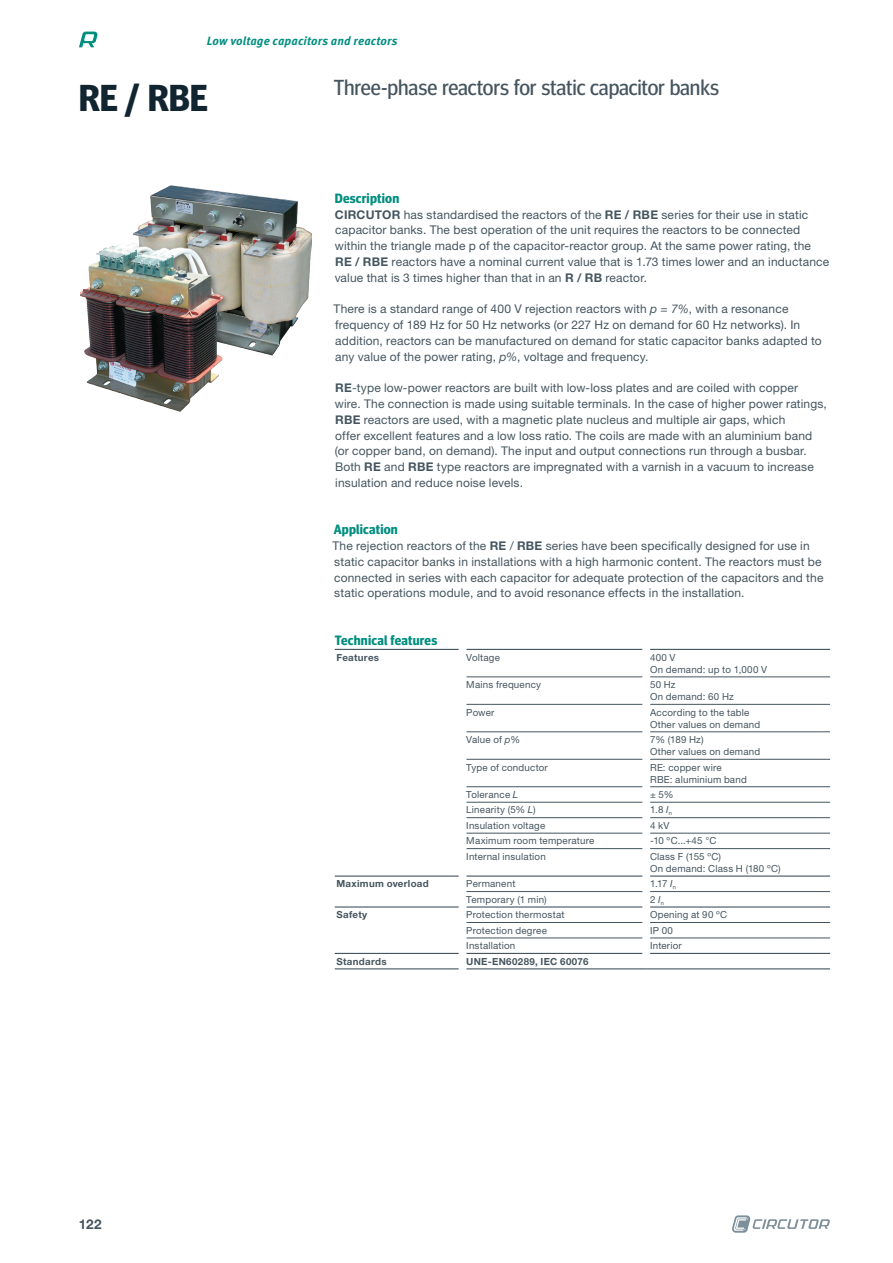
<style>
.page{position:relative;width:893px;height:1263px;background:#fff}
.page>*{position:absolute;margin:0;border:0;box-sizing:border-box;transform-origin:0 0}
.t1{font:700 37.5px "Meta Head OT";color:#112530}
.t2{font:21.75px "Meta Head OT";letter-spacing:-.005em;color:#45555f}
.t3{font:700 13.5px "Meta Head OT";letter-spacing:.015em;color:#008e7f}
.t4{font:700 13.5px "Helvetica Neue LT Std";color:#45555f}
.t5{font:12px/15.8px "Helvetica Neue LT Std";letter-spacing:.015em;color:#45555f}
.t6{font:italic 700 12px "Meta Pro";letter-spacing:.01em;color:#008e7f}
.t7{font:9.75px/12px "Helvetica Neue LT Std";letter-spacing:.02em;color:#45555f}
.t8{font:700 9.75px "Helvetica Neue LT Std";letter-spacing:.03em;color:#45555f}
.s1{font-weight:700}
.s2{font-style:italic}
</style>
<div class="page">
<svg style="left:79px;top:32px;width:19px;height:15px"></svg>
<svg style="left:732px;top:1215px;width:98px;height:18px"></svg>
<img style="left:80px;top:186px;width:231px;height:226px">
<hr style="left:335px;top:649px;width:124px;height:1px;background:#45555f">
<hr style="left:466px;top:649px;width:177px;height:1px;background:#45555f">
<hr style="left:650px;top:649px;width:180px;height:1px;background:#45555f">
<hr style="left:466px;top:677px;width:177px;height:1px;background:#45555f">
<hr style="left:650px;top:677px;width:180px;height:1px;background:#45555f">
<hr style="left:466px;top:704px;width:177px;height:1px;background:#45555f">
<hr style="left:650px;top:704px;width:180px;height:1px;background:#45555f">
<hr style="left:466px;top:731px;width:177px;height:1px;background:#45555f">
<hr style="left:650px;top:731px;width:180px;height:1px;background:#45555f">
<hr style="left:466px;top:759px;width:177px;height:1px;background:#45555f">
<hr style="left:650px;top:759px;width:180px;height:1px;background:#45555f">
<hr style="left:466px;top:786px;width:177px;height:1px;background:#45555f">
<hr style="left:650px;top:786px;width:180px;height:1px;background:#45555f">
<hr style="left:466px;top:802px;width:177px;height:1px;background:#45555f">
<hr style="left:650px;top:802px;width:180px;height:1px;background:#45555f">
<hr style="left:466px;top:817px;width:177px;height:1px;background:#45555f">
<hr style="left:650px;top:817px;width:180px;height:1px;background:#45555f">
<hr style="left:466px;top:833px;width:177px;height:1px;background:#45555f">
<hr style="left:650px;top:833px;width:180px;height:1px;background:#45555f">
<hr style="left:466px;top:848px;width:177px;height:1px;background:#45555f">
<hr style="left:650px;top:848px;width:180px;height:1px;background:#45555f">
<hr style="left:335px;top:875px;width:124px;height:2px;background:#45555f">
<hr style="left:466px;top:875px;width:177px;height:2px;background:#45555f">
<hr style="left:650px;top:875px;width:180px;height:2px;background:#45555f">
<hr style="left:466px;top:891px;width:177px;height:1px;background:#45555f">
<hr style="left:650px;top:891px;width:180px;height:1px;background:#45555f">
<hr style="left:335px;top:906px;width:124px;height:1px;background:#45555f">
<hr style="left:466px;top:906px;width:177px;height:1px;background:#45555f">
<hr style="left:650px;top:906px;width:180px;height:1px;background:#45555f">
<hr style="left:466px;top:922px;width:177px;height:1px;background:#45555f">
<hr style="left:650px;top:922px;width:180px;height:1px;background:#45555f">
<hr style="left:466px;top:938px;width:177px;height:1px;background:#45555f">
<hr style="left:650px;top:938px;width:180px;height:1px;background:#45555f">
<hr style="left:335px;top:953px;width:124px;height:1px;background:#45555f">
<hr style="left:466px;top:953px;width:177px;height:1px;background:#45555f">
<hr style="left:650px;top:953px;width:180px;height:1px;background:#45555f">
<hr style="left:335px;top:968px;width:124px;height:1px;background:#45555f">
<hr style="left:466px;top:968px;width:180px;height:1px;background:#45555f">
<hr style="left:646px;top:968px;width:184px;height:1px;background:#45555f">
<p class="t6" style="left:207px;top:32px;width:192px">Low voltage capacitors and reactors</p>
<h2 class="t2" style="left:334px;top:74px;width:387px">Three-phase reactors for static capacitor banks</h2>
<h1 class="t1" style="left:79px;top:75px;width:130px">RE / RBE</h1>
<p class="t3" style="left:335px;top:190px;width:66px">Description</p>
<p class="t5" style="left:335px;top:206px;width:496px"><span class="s1">CIRCUTOR</span> has standardised the reactors of the <span class="s1">RE / RBE</span> series for their use in static capacitor banks. The best operation of the unit requires the reactors to be connected within the triangle made p of the capacitor-reactor group. At the same power rating, the <span class="s1">RE / RBE</span> reactors have a nominal current value that is 1.73 times lower and an inductance value that is 3 times higher than that in an <span class="s1">R / RB</span> reactor.</p>
<p class="t5" style="left:334px;top:301px;width:490px">There is a standard range of 400 V rejection reactors with <span class="s2">p = 7%</span>, with a resonance frequency of 189 Hz for 50 Hz networks (or 227 Hz on demand for 60 Hz networks). In addition, reactors can be manufactured on demand for static capacitor banks adapted to any value of the power rating, <span class="s2">p%</span>, voltage and frequency.</p>
<p class="t5" style="left:335px;top:380px;width:494px"><span class="s1">RE</span>-type low-power reactors are built with low-loss plates and are coiled with copper<br>wire. The connection is made using suitable terminals. In the case of higher power ratings, <span class="s1">RBE</span> reactors are used, with a magnetic plate nucleus and multiple air gaps, which<br>offer excellent features and a low loss ratio. The coils are made with an aluminium band (or copper band, on demand). The input and output connections run through a busbar.<br>Both <span class="s1">RE</span> and <span class="s1">RBE</span> type reactors are impregnated with a varnish in a vacuum to increase insulation and reduce noise levels.</p>
<p class="t3" style="left:334px;top:522px;width:66px">Application</p>
<p class="t5" style="left:332px;top:538px;width:492px">The rejection reactors of the <span class="s1">RE</span> / <span class="s1">RBE</span> series have been specifically designed for use in static capacitor banks in installations with a high harmonic content. The reactors must be connected in series with each capacitor for adequate protection of the capacitors and the static operations module, and to avoid resonance effects in the installation.</p>
<p class="t4" style="left:79px;top:1216px;width:24px">122</p>
<p class="t3" style="left:335px;top:632px;width:104px">Technical features</p>
<p class="t8" style="left:336px;top:651px;width:44px">Features</p>
<p class="t7" style="left:466px;top:651px;width:35px">Voltage</p>
<p class="t7" style="left:650px;top:651px;width:119px">400 V<br>On demand: up to 1,000 V</p>
<p class="t7" style="left:466px;top:678px;width:76px">Mains frequency</p>
<p class="t7" style="left:650px;top:678px;width:85px">50 Hz<br>On demand: 60 Hz</p>
<p class="t7" style="left:466px;top:706px;width:30px">Power</p>
<p class="t7" style="left:650px;top:706px;width:112px">According to the table<br>Other values on demand</p>
<p class="t7" style="left:466px;top:733px;width:55px">Value of <span class="s2">p</span>%</p>
<p class="t7" style="left:650px;top:733px;width:112px">7% (189 Hz)<br>Other values on demand</p>
<p class="t7" style="left:466px;top:761px;width:83px">Type of conductor</p>
<p class="t7" style="left:650px;top:761px;width:98px">RE: copper wire<br>RBE: aluminium band</p>
<p class="t7" style="left:466px;top:788px;width:54px">Tolerance <span class="s2">L</span></p>
<p class="t7" style="left:650px;top:788px;width:25px">± 5%</p>
<p class="t7" style="left:466px;top:804px;width:71px">Linearity (5% <span class="s2">L</span>)</p>
<p class="t7" style="left:650px;top:804px;width:23px">1.8 <span class="s2">I</span><sub>n</sub></p>
<p class="t7" style="left:466px;top:819px;width:81px">Insulation voltage</p>
<p class="t7" style="left:650px;top:819px;width:21px">4 kV</p>
<p class="t7" style="left:466px;top:835px;width:130px">Maximum room temperature</p>
<p class="t7" style="left:650px;top:835px;width:68px">-10 ºC...+45 °C</p>
<p class="t7" style="left:466px;top:850px;width:81px">Internal insulation</p>
<p class="t7" style="left:650px;top:850px;width:132px">Class F (155 ºC)<br>On demand: Class H (180 ºC)</p>
<p class="t8" style="left:336px;top:878px;width:94px">Maximum overload</p>
<p class="t7" style="left:466px;top:878px;width:51px">Permanent</p>
<p class="t7" style="left:650px;top:878px;width:27px">1.17 <span class="s2">I</span><sub>n</sub></p>
<p class="t7" style="left:466px;top:893px;width:82px">Temporary (1 min)</p>
<p class="t7" style="left:650px;top:893px;width:15px">2 <span class="s2">I</span><sub>n</sub></p>
<p class="t8" style="left:336px;top:909px;width:32px">Safety</p>
<p class="t7" style="left:466px;top:909px;width:100px">Protection thermostat</p>
<p class="t7" style="left:650px;top:909px;width:79px">Opening at 90 ºC</p>
<p class="t7" style="left:466px;top:924px;width:82px">Protection degree</p>
<p class="t7" style="left:650px;top:924px;width:24px">IP 00</p>
<p class="t7" style="left:466px;top:939px;width:50px">Installation</p>
<p class="t7" style="left:650px;top:939px;width:33px">Interior</p>
<p class="t8" style="left:336px;top:955px;width:52px">Standards</p>
<p class="t8" style="left:466px;top:955px;width:124px">UNE-EN60289, IEC 60076</p>
</div>
